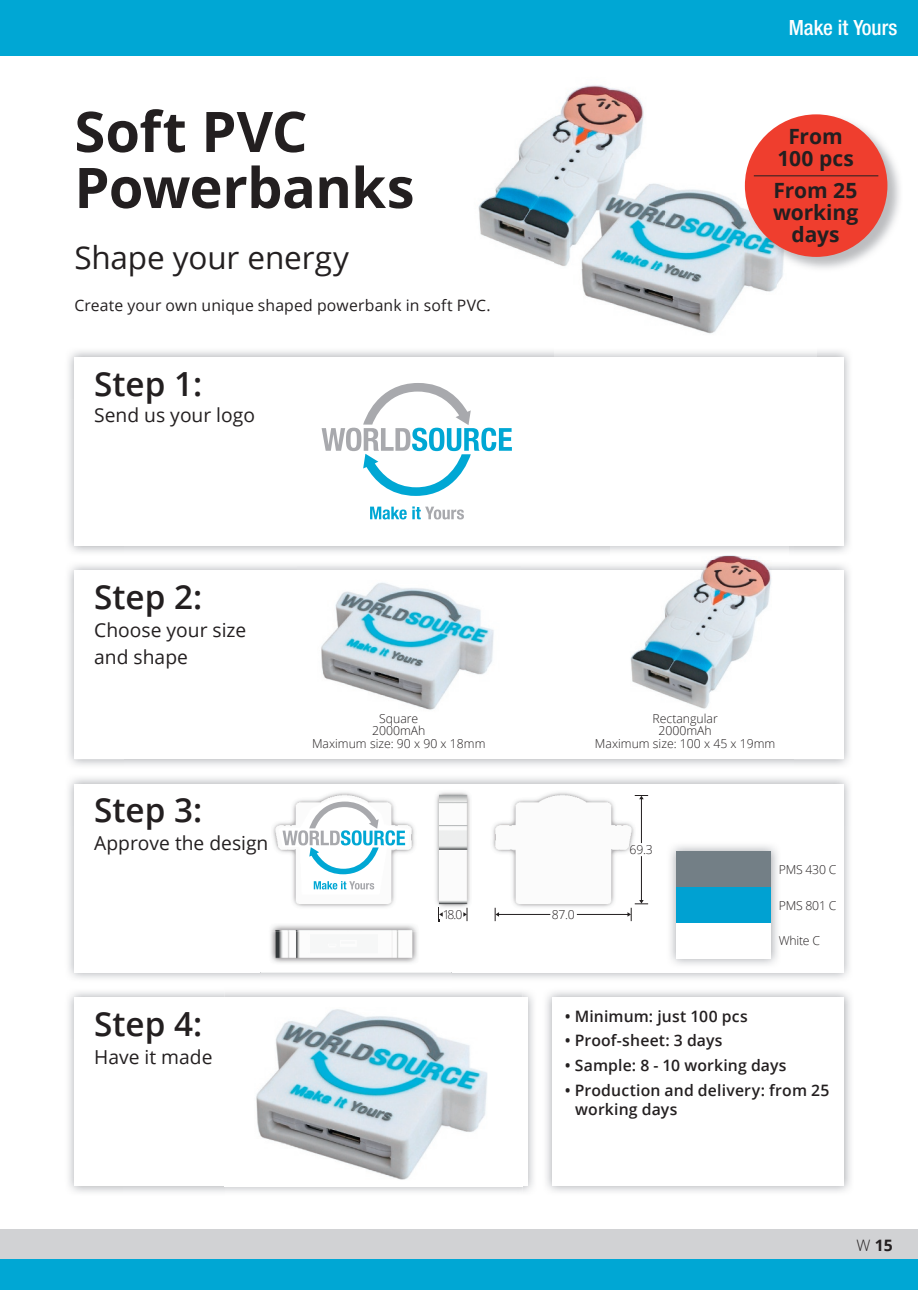
<style>
.page{position:relative;width:918px;height:1290px;background:#fff}
.page>*{position:absolute;margin:0;border:0;box-sizing:border-box;transform-origin:0 0}
.t1{font:700 56px/56px "Open Sans";letter-spacing:-.01em;color:#231f20}
.t2{font:600 33.25px "Open Sans";color:#231f20}
.t3{font:31.5px "Open Sans";letter-spacing:-.005em;color:#231f20}
.t4{font:700 21px/21.9px "Open Sans";letter-spacing:-.005em;color:#231f20;text-align:center}
.t5{font:500 condensed 21px "Helvetica Neue LTW1 G";color:#fff}
.t6{font:19.25px/26.2px "Open Sans";color:#231f20}
.t7{font:600 15.75px/19.2px "Open Sans";letter-spacing:.01em;color:#231f20}
.t8{font:15.75px "Open Sans";letter-spacing:.01em;color:#231f20}
.t9{font:700 15.75px "Open Sans";color:#231f20}
.t10{font:300 12.25px/12.2px "Open Sans";color:#231f20;text-align:center}
.s1{font-weight:300}
</style>
<div class="page">
<div style="left:0;top:1229px;width:918px;height:61px;background:#d1d2d4"></div>
<div style="left:0;top:1260px;width:918px;height:30px;background:#00a7d4"></div>
<div style="left:0;top:0;width:918px;height:55px;background:#00a7d4"></div>
<svg style="left:788px;top:546px;width:5px;height:9px"></svg>
<svg style="left:321px;top:383px;width:191px;height:113px"></svg>
<svg style="left:370px;top:506px;width:94px;height:13px"></svg>
<div style="left:676px;top:851px;width:95px;height:36px;background:#737f86"></div>
<div style="left:676px;top:887px;width:95px;height:36px;background:#00a1d2"></div>
<img style="left:298px;top:566px;width:222px;height:144px">
<img style="left:225px;top:997px;width:298px;height:189px">
<img style="left:610px;top:546px;width:178px;height:163px">
<img style="left:513px;top:85px;width:131px;height:83px">
<img style="left:478px;top:168px;width:76px;height:94px">
<img style="left:272px;top:790px;width:377px;height:132px">
<img style="left:444px;top:910px;width:18px;height:9px">
<svg style="left:282px;top:801px;width:123px;height:73px"></svg>
<svg style="left:314px;top:881px;width:60px;height:8px"></svg>
<hr style="left:497px;top:914px;width:53px;height:1px;background:#231f20">
<svg style="left:495px;top:908px;width:4px;height:13px"></svg>
<hr style="left:577px;top:914px;width:53px;height:1px;background:#231f20">
<hr style="left:641px;top:856px;width:1px;height:46px;background:#231f20">
<svg style="left:627px;top:900px;width:21px;height:21px"></svg>
<hr style="left:641px;top:797px;width:1px;height:46px;background:#231f20">
<svg style="left:635px;top:795px;width:13px;height:4px"></svg>
<svg style="left:463px;top:908px;width:5px;height:13px"></svg>
<img style="left:261px;top:931px;width:190px;height:47px">
<img style="left:271px;top:920px;width:180px;height:11px">
<svg style="left:439px;top:908px;width:4px;height:13px"></svg>
<img style="left:554px;top:186px;width:262px;height:171px">
<img style="left:554px;top:164px;width:110px;height:104px">
<img style="left:748px;top:114px;width:152px;height:155px">
<img style="left:744px;top:165px;width:72px;height:107px">
<div style="left:745px;top:114px;width:142px;height:143px;background:#ef3e2e;border-radius:50%"></div>
<hr style="left:754px;top:175px;width:124px;height:1px;background:#231f20">
<h1 class="t1" style="left:74px;top:102px;width:342px">Soft PVC<br>Powerbanks</h1>
<h3 class="t3" style="left:74px;top:236px;width:276px">Shape your energy</h3>
<p class="t8" style="left:74px;top:295px;width:418px">Create your own unique shaped powerbank in soft PVC.</p>
<h2 class="t2" style="left:94px;top:361px;width:109px">Step 1:</h2>
<h3 class="t6" style="left:94px;top:401px;width:162px">Send us your logo</h3>
<h3 class="t5" style="left:789px;top:15px;width:110px">Make it Yours</h3>
<h3 class="t4" style="left:777px;top:125px;width:78px">From<br>100 pcs</h3>
<h3 class="t4" style="left:773px;top:179px;width:87px">From 25 working days</h3>
<h2 class="t2" style="left:94px;top:574px;width:109px">Step 2:</h2>
<h3 class="t6" style="left:94px;top:617px;width:154px">Choose your size and shape</h3>
<h2 class="t2" style="left:94px;top:787px;width:109px">Step 3:</h2>
<h3 class="t6" style="left:94px;top:830px;width:176px">Approve the design</h3>
<p class="t10" style="left:312px;top:712px;width:175px">Square<br>2000mAh<br>Maximum size: 90 x 90 x 18mm</p>
<p class="t10" style="left:595px;top:712px;width:182px">Rectangular<br>2000mAh<br>Maximum size: 100 x 45 x 19mm</p>
<p class="t10" style="left:443px;top:908px;width:21px">18.0</p>
<p class="t10" style="left:552px;top:908px;width:25px">87.0</p>
<p class="t10" style="left:629px;top:843px;width:25px">69.3</p>
<p class="t10" style="left:779px;top:863px;width:59px">PMS 430 C</p>
<p class="t10" style="left:779px;top:899px;width:59px">PMS 801 C</p>
<p class="t10" style="left:779px;top:934px;width:43px">White C</p>
<h2 class="t2" style="left:94px;top:1001px;width:109px">Step 4:</h2>
<h3 class="t6" style="left:94px;top:1043px;width:120px">Have it made</h3>
<p class="t7" style="left:565px;top:1006px;width:184px">• Minimum: just 100 pcs</p>
<p class="t7" style="left:565px;top:1031px;width:159px">• Proof-sheet: 3 days</p>
<p class="t7" style="left:565px;top:1055px;width:223px">• Sample: 8 - 10 working days</p>
<p class="t7" style="left:575px;top:1080px;width:256px;text-indent:-11px">• Production and delivery: from 25 working days</p>
<p class="t9" style="left:856px;top:1234px;width:38px"><span class="s1">W</span> 15</p>
</div>
